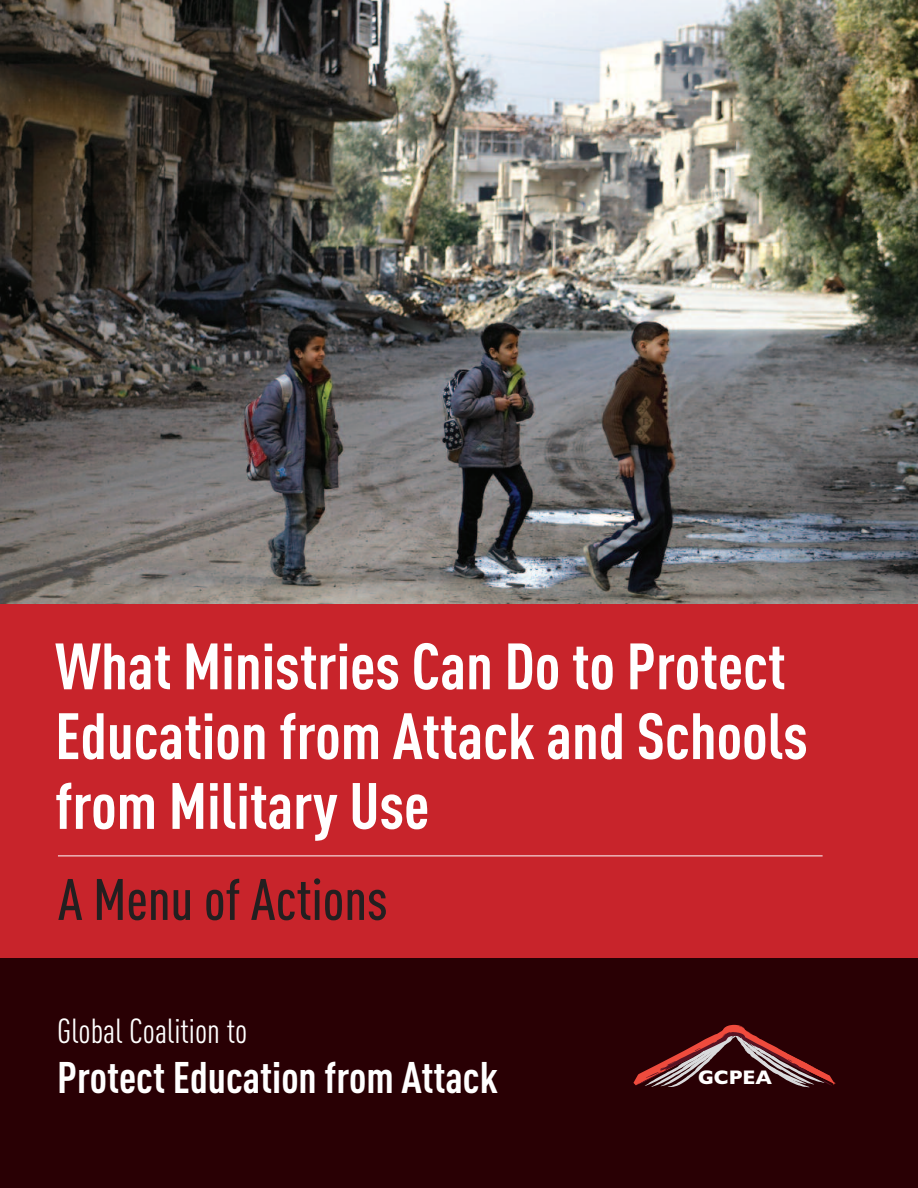
<style>
.page{position:relative;width:918px;height:1188px;background:#fff}
.page>*{position:absolute;margin:0;border:0;box-sizing:border-box;transform-origin:0 0}
.t1{font:700 64.35px/69.8px "DIN Cond";color:#fff}
.t2{font:57.45px "DIN Cond Medium Alternate";color:#231f20}
.t3{font:700 43.65px "DIN Cond";color:#fff}
.t4{font:34.35px "DIN Cond";color:#fff}
.t5{font:700 19.8px "Gill Sans";color:#fff}
</style>
<div class="page">
<div style="left:0;top:0;width:918px;height:1187px;background:#290004"></div>
<img style="left:0;top:0;width:918px;height:604px">
<div style="left:0;top:604px;width:918px;height:353px;background:#c8242b"></div>
<svg style="left:633px;top:1025px;width:203px;height:63px"></svg>
<hr style="left:58px;top:856px;width:765px;height:1px;background:#fff">
<p class="t1" style="left:55px;top:637px;width:754px">What Ministries Can Do to Protect<br>Education from Attack and Schools from Military Use</p>
<p class="t2" style="left:58px;top:879px;width:331px">A Menu of Actions</p>
<p class="t4" style="left:57px;top:1019px;width:191px">Global Coalition to</p>
<p class="t3" style="left:57px;top:1062px;width:442px">Protect Education from Attack</p>
<p class="t5" style="left:698px;top:1066px;width:75px">GCPEA</p>
</div>
